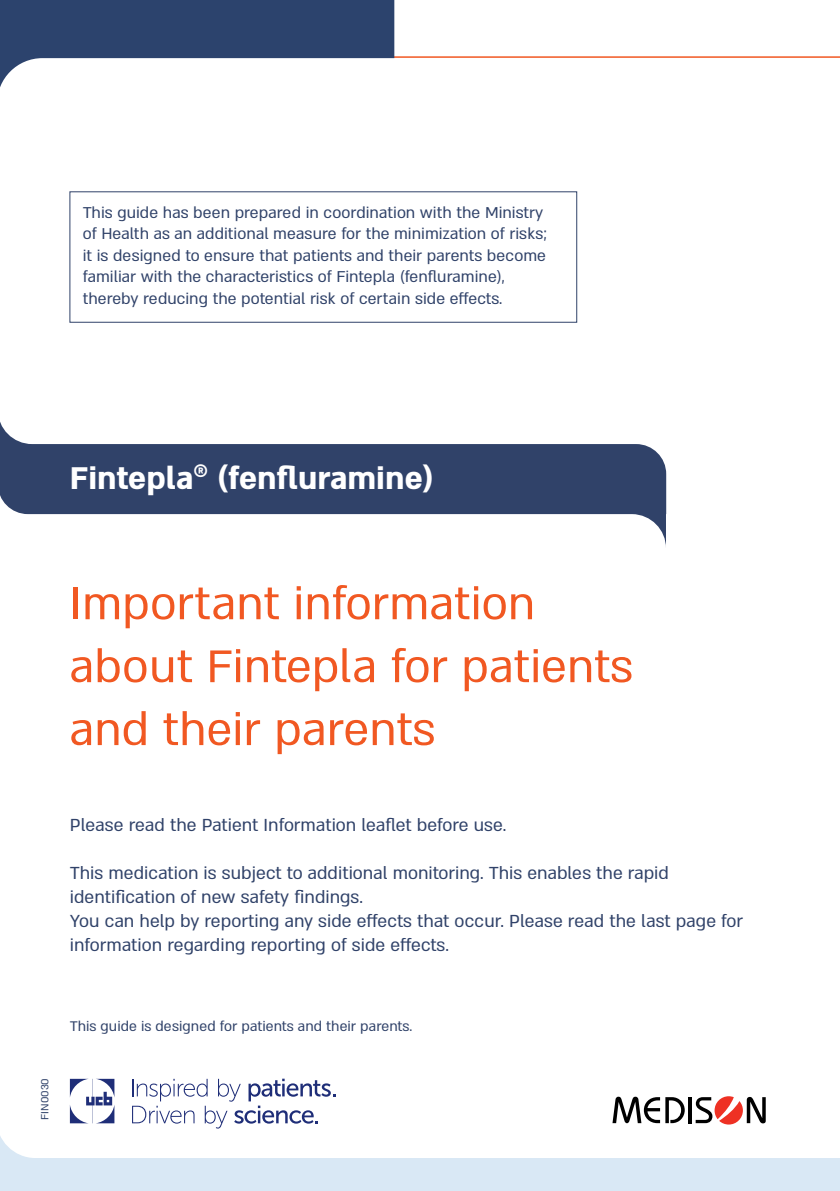
<style>
.page{position:relative;width:840px;height:1191px;background:#fff}
.page>*{position:absolute;margin:0;border:0;box-sizing:border-box;transform-origin:0 0}
.t1{font:52.4px/63px "Almoni M Lv 5 AAA";color:#f15822}
.t2{font:700 36px "Almoni M Lv 5 AAA";color:#fff}
.t3{font:700 21px "Almoni M Lv 5 AAA";color:#fff}
.t4{font:20px/24px "Almoni M Lv 5 AAA";color:#304269}
.t5{font:18px/21.6px "Almoni M Lv 5 AAA";color:#304269}
.t6{font:16px "Almoni M Lv 5 AAA";color:#304269}
.t7{font:12px "Almoni M Lv 5 AAA";color:#304269}
.s1{font-size:36px}
</style>
<div class="page">
<hr style="left:306px;top:56px;width:533px;height:2px;background:#f15822">
<svg style="left:0;top:0;width:394px;height:87px;fill:#2c436d"></svg>
<svg style="left:0;top:0;width:5px;height:61px"></svg>
<svg style="left:0;top:422px;width:665px;height:118px;fill:#304269"></svg>
<div style="left:69px;top:191px;width:507px;height:132px;border:1px solid #304269"></div>
<div style="left:0;top:1158px;width:839px;height:33px;background:#d9e8f5"></div>
<svg style="left:0;top:1078px;width:336px;height:80px"></svg>
<svg style="left:612px;top:1096px;width:47px;height:27px"></svg>
<svg style="left:665px;top:1097px;width:19px;height:26px"></svg>
<hr style="left:688px;top:1097px;width:3px;height:26px;background:#000">
<svg style="left:695px;top:1096px;width:70px;height:28px"></svg>
<p class="t5" style="left:83px;top:201px;width:465px">This guide has been prepared in coordination with the Ministry of Health as an additional measure for the minimization of risks;<br>isit designed to ensure that patients and their parents become familiar with the characteristics of Fintepla (fenfluramine ,( thereby reducing the potential risk of certain side effects.</p>
<p class="t3" style="left:193px;top:457px;width:36px">® <span class="s1">(</span></p>
<h2 class="t2" style="left:228px;top:454px;width:207px">fenfluramine(</h2>
<h2 class="t2" style="left:70px;top:454px;width:125px">Fintepla</h2>
<h1 class="t1" style="left:70px;top:570px;width:564px">Important information about Fintepla for patients and their parents</h1>
<p class="t4" style="left:70px;top:812px;width:437px">Please read the Patient Information leaflet before use.</p>
<p class="t4" style="left:70px;top:860px;width:674px">This medication is subject to additional monitoring. This enables the rapid identification of new safety findings.<br>You can help by reporting any side effects that occur. Please read the last page for information regarding reporting of side effects.</p>
<p class="t7" style="left:38px;top:1119px;width:43px;rotate:-90deg">FIN0030</p>
<p class="t6" style="left:70px;top:1016px;width:344px">This guide is designed for patients and their parents.</p>
</div>
